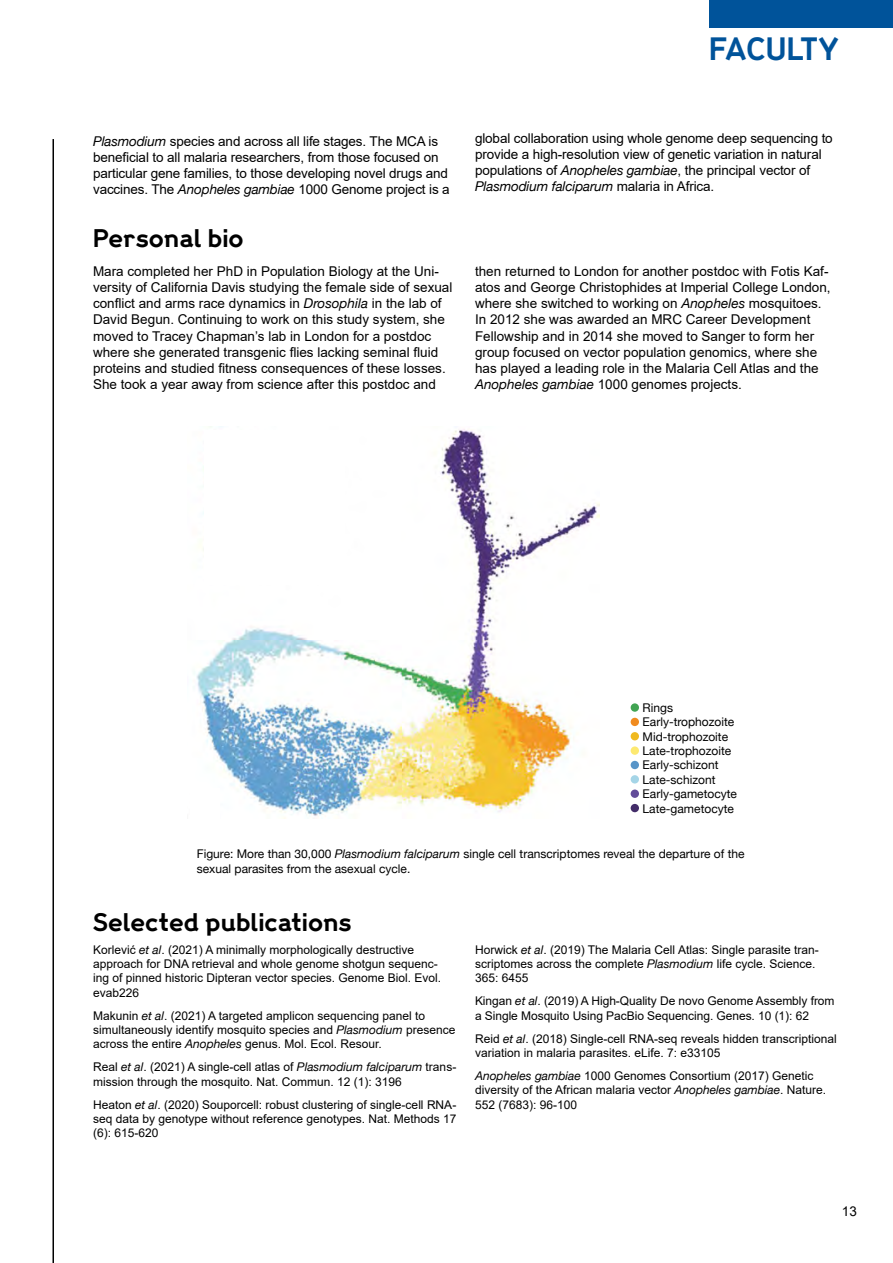
<style>
.page{position:relative;width:893px;height:1263px;background:#fff}
.page>*{position:absolute;margin:0;border:0;box-sizing:border-box;transform-origin:0 0}
.t1{font:700 28.5px "Wellcome";color:#00539a}
.t2{font:700 22.5px "Wellcome";color:#000}
.t3{font:13.5px/16.2px "Arial";color:#000}
.t4{font:italic 13.5px "Helvetica Neue";letter-spacing:-.01em;color:#000}
.t5{font:12px/14.4px "Arial";color:#000}
.t6{font:12px/14.4px "Helvetica Neue";color:#000}
.s1{font-family:"Helvetica Neue";font-style:italic}
.s2{font-family:"Arial";font-style:normal}
.s3{font-style:italic}
</style>
<div class="page">
<div style="left:709px;top:0;width:184px;height:27px;background:#00539a"></div>
<hr style="left:52px;top:139px;width:2px;height:1124px;background:#000">
<img style="left:194px;top:426px;width:405px;height:392px">
<div style="left:205px;top:430px;width:140px;height:155px;background:#fff"></div>
<div style="left:191px;top:788px;width:29px;height:31px;background:#fff"></div>
<div style="left:631px;top:703px;width:8px;height:9px;background:#41a453;border-radius:50%"></div>
<div style="left:631px;top:718px;width:8px;height:8px;background:#f08b1f;border-radius:50%"></div>
<div style="left:631px;top:732px;width:8px;height:8px;background:#f0b91f;border-radius:50%"></div>
<div style="left:631px;top:746px;width:8px;height:9px;background:#fde971;border-radius:50%"></div>
<div style="left:631px;top:761px;width:8px;height:8px;background:#5895c8;border-radius:50%"></div>
<div style="left:631px;top:775px;width:8px;height:8px;background:#a5d5e7;border-radius:50%"></div>
<div style="left:631px;top:789px;width:8px;height:9px;background:#624c99;border-radius:50%"></div>
<div style="left:631px;top:804px;width:8px;height:8px;background:#432d69;border-radius:50%"></div>
<h1 class="t1" style="left:709px;top:29px;width:131px">FACULTY</h1>
<p class="t3" style="left:93px;top:133px;width:358px"><span class="s1">Plasmodium</span> species and across all life stages. The MCA is beneficial to all malaria researchers, from those focused on particular gene families, to those developing novel drugs and vaccines. The <span class="s1">Anopheles gambiae</span> 1000 Genome project is a</p>
<p class="t3" style="left:475px;top:130px;width:359px">global collaboration using whole genome deep sequencing to provide a high-resolution view of genetic variation in natural populations of <span class="s1">Anopheles gambiae</span>, the principal vector of</p>
<p class="t4" style="left:475px;top:177px;width:241px">Plasmodium falciparum <span class="s2">malaria in Africa.</span></p>
<h2 class="t2" style="left:93px;top:223px;width:152px">Personal bio</h2>
<p class="t3" style="left:93px;top:263px;width:361px">Mara completed her PhD in Population Biology at the Uni&shy;versity of California Davis studying the female side of sexual conflict and arms race dynamics in <span class="s1">Drosophila</span> in the lab of David Begun. Continuing to work on this study system, she moved to Tracey Chapman’s lab in London for a postdoc where she generated transgenic flies lacking seminal fluid proteins and studied fitness consequences of these losses.<br>She took a year away from science after this postdoc and</p>
<p class="t3" style="left:475px;top:263px;width:357px">then returned to London for another postdoc with Fotis Kaf&shy;atos and George Christophides at Imperial College London, where she switched to working on <span class="s1">Anopheles</span> mosquitoes.<br>In 2012 she was awarded an MRC Career Development Fellowship and in 2014 she moved to Sanger to form her group focused on vector population genomics, where she has played a leading role in the Malaria Cell Atlas and the <span class="s1">Anopheles gambiae</span> 1000 genomes projects.</p>
<p class="t6" style="left:643px;top:701px;width:96px">Rings<br>Early-trophozoite<br>Mid-trophozoite<br>Late-trophozoite<br>Early-schizont<br>Late-schizont<br>Early-gametocyte<br>Late-gametocyte</p>
<p class="t6" style="left:197px;top:848px;width:549px">Figure: More than 30,000 <span class="s3">Plasmodium falciparum</span> single cell transcriptomes reveal the departure of the sexual parasites from the asexual cycle.</p>
<h2 class="t2" style="left:93px;top:906px;width:260px">Selected publications</h2>
<p class="t5" style="left:93px;top:942px;width:350px">Korlević <span class="s1">et al</span>. (2021) A minimally morphologically destructive approach for DNA retrieval and whole genome shotgun sequenc&shy;ing of pinned historic Dipteran vector species. Genome Biol. Evol. evab226</p>
<p class="t5" style="left:93px;top:1008px;width:364px">Makunin <span class="s1">et al</span>. (2021) A targeted amplicon sequencing panel to simultaneously identify mosquito species and <span class="s1">Plasmodium</span> presence across the entire <span class="s1">Anopheles</span> genus. Mol. Ecol. Resour.</p>
<p class="t5" style="left:93px;top:1060px;width:365px">Real <span class="s1">et al</span>. (2021) A single-cell atlas of <span class="s1">Plasmodium falciparum</span> trans&shy;mission through the mosquito. Nat. Commun. 12 (1): 3196</p>
<p class="t5" style="left:93px;top:1097px;width:365px;text-align:justify">Heaton <span class="s1">et al</span>. (2020) Souporcell: robust clustering of single-cell RNA&shy;seq data by genotype without reference genotypes. Nat. Methods 17 (6): 615-620</p>
<p class="t5" style="left:475px;top:942px;width:345px">Horwick <span class="s1">et al</span>. (2019) The Malaria Cell Atlas: Single parasite tran&shy;scriptomes across the complete <span class="s1">Plasmodium</span> life cycle. Science.<br>365: 6455</p>
<p class="t5" style="left:475px;top:994px;width:361px">Kingan <span class="s1">et al</span>. (2019) A High-Quality De novo Genome Assembly from a Single Mosquito Using PacBio Sequencing. Genes. 10 (1): 62</p>
<p class="t5" style="left:475px;top:1031px;width:363px">Reid <span class="s1">et al</span>. (2018) Single-cell RNA-seq reveals hidden transcriptional variation in malaria parasites. eLife. 7: e33105</p>
<p class="t5" style="left:475px;top:1068px;width:353px"><span class="s1">Anopheles gambiae</span> 1000 Genomes Consortium (2017) Genetic diversity of the African malaria vector <span class="s1">Anopheles gambiae</span>. Nature.<br>552 (7683): 96-100</p>
<p class="t3" style="left:842px;top:1202px;width:17px">13</p>
</div>
